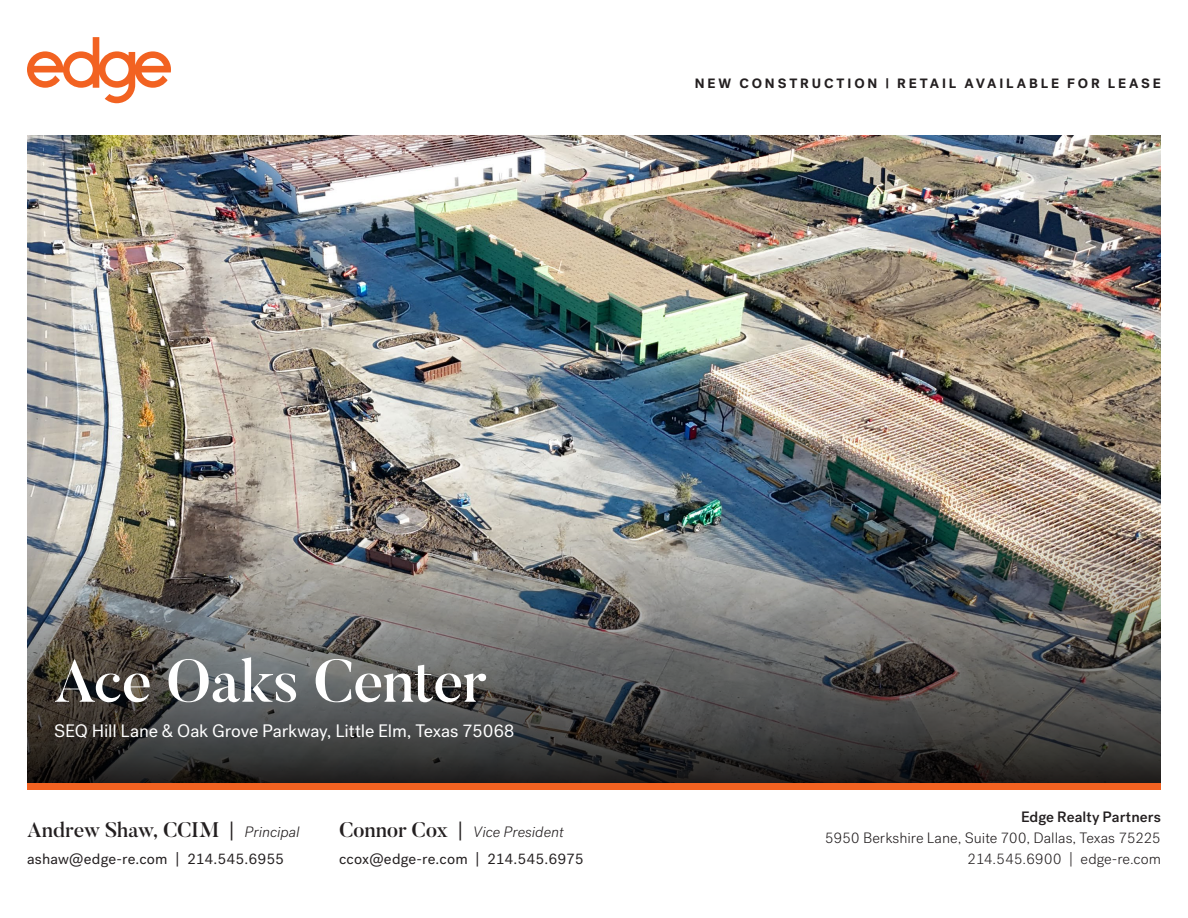
<style>
.page{position:relative;width:1188px;height:918px;background:#fff}
.page>*{position:absolute;margin:0;border:0;box-sizing:border-box;transform-origin:0 0}
.Cover_Page-HEADING{font:500 60px "Butler";letter-spacing:-.01em;color:#fff}
.Cover_Page-Footer_NAME{font:500 21px "Butler";letter-spacing:-.005em;color:#231f20}
.Cover_Page-BODY{font:18px "Post Grotesk";letter-spacing:-.01em;color:#fff}
.t1{font:300 15px/21px "Post Grotesk";letter-spacing:-.005em;color:#231f20;text-align:right}
.Cover_Page-Footer_CONTACT{font:15px "Post Grotesk";letter-spacing:.01em;color:#231f20}
.Cover_Page-Footer_NAME-2{font:italic 300 15px "Post Grotesk";color:#231f20}
.t2{font:500 15px "Post Grotesk";color:#231f20}
.Cover_Page-TITLE{font:700 13.5px "Post Grotesk";letter-spacing:.215em;color:#231f20}
.s1{font-family:"Post Grotesk";font-weight:300;font-style:italic;font-size:15px}
.s2{font-family:"Butler";font-weight:500;font-style:normal;font-size:21px}
</style>
<div class="page">
<svg style="left:27px;top:37px;width:144px;height:66px"></svg>
<div style="left:27px;top:783px;width:1134px;height:7px;background:#f26221"></div>
<img style="left:27px;top:135px;width:1134px;height:391px">
<img style="left:27px;top:526px;width:1134px;height:257px">
<p class="Cover_Page-TITLE" style="left:695px;top:75px;width:468px">NEW CONSTRUCTION | RETAIL AVAILABLE FOR LEASE</p>
<p class="Cover_Page-HEADING" style="left:54px;top:643px;width:434px">Ace Oaks Center</p>
<p class="Cover_Page-BODY" style="left:54px;top:720px;width:462px">SEQ Hill Lane &amp; Oak Grove Parkway, Little Elm, Texas 75068</p>
<p class="Cover_Page-Footer_NAME" style="left:27px;top:816px;width:274px">Andrew Shaw, CCIM | <span class="s1">Principal</span></p>
<p class="Cover_Page-Footer_CONTACT" style="left:27px;top:850px;width:259px">ashaw@edge-re.com | 214.545.6955</p>
<p class="Cover_Page-Footer_NAME-2" style="left:339px;top:823px;width:226px"><span class="s2">Connor Cox |</span> Vice President</p>
<p class="Cover_Page-Footer_CONTACT" style="left:339px;top:850px;width:246px">ccox@edge-re.com | 214.545.6975</p>
<p class="t2" style="left:1021px;top:808px;width:141px">Edge Realty Partners</p>
<p class="t1" style="left:825px;top:828px;width:338px">5950 Berkshire Lane, Suite 700, Dallas, Texas 75225<br>214.545.6900 | edge-re.com</p>
</div>
